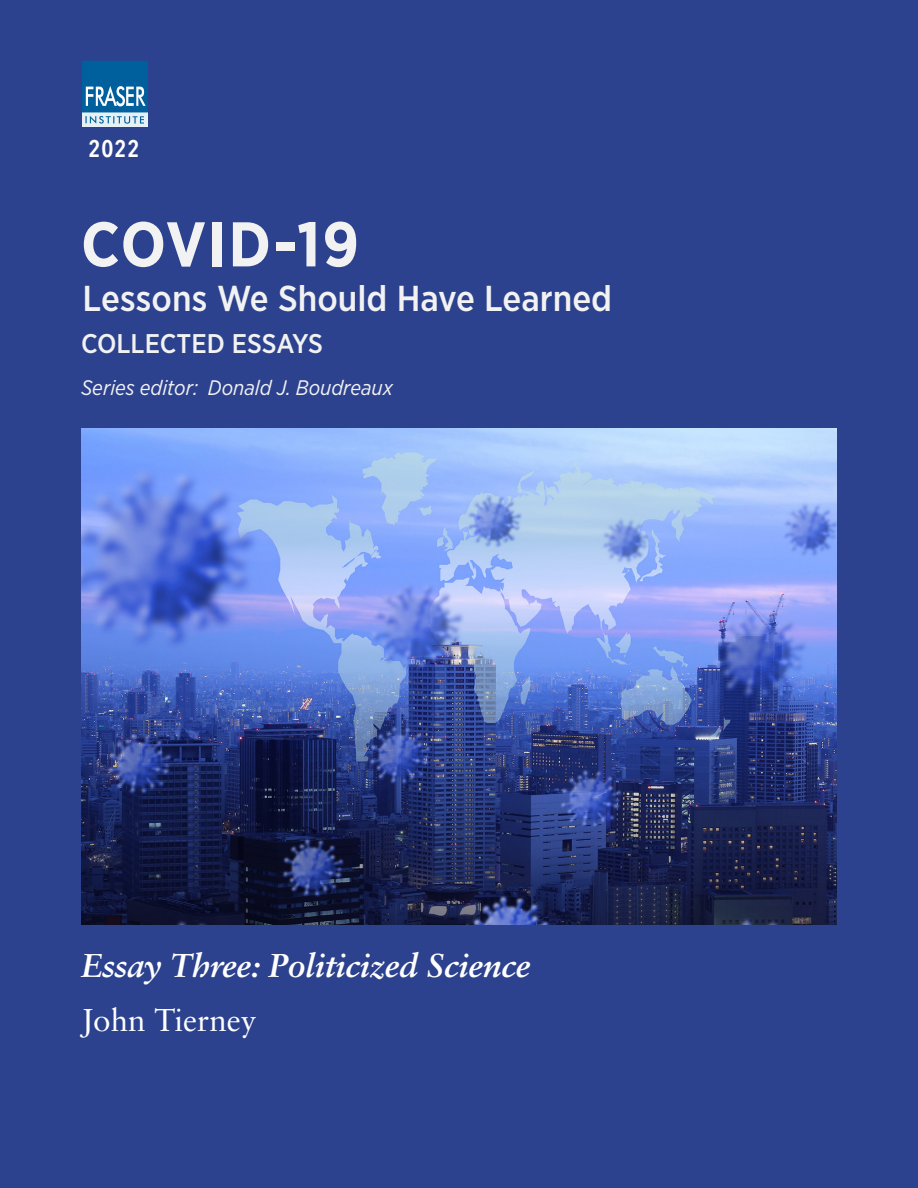
<style>
.page{position:relative;width:918px;height:1188px;background:#2c428e}
.page>*{position:absolute;margin:0;border:0;box-sizing:border-box;transform-origin:0 0}
.t1{font:700 63px "Gotham Narrow";letter-spacing:.03em;color:#f2f2f2}
.t2{font:500 36px "Gotham Narrow";color:#f2f2f2}
.t3{font:italic 700 33px "Sabon LT Pro";letter-spacing:-.01em;color:#fff}
.t4{font:31.5px "Sabon LT Pro";color:#fff}
.t5{font:500 27px "Gotham Narrow";color:#f2f2f2}
.t6{font:600 24px "Avenir Next Condensed";color:#fff}
.t7{font:italic 21px "Gotham Narrow";color:#f2f2f2}
</style>
<div class="page">
<div style="left:82px;top:112px;width:66px;height:15px;background:#e6f1f6"></div>
<svg style="left:82px;top:61px;width:66px;height:63px;background:#4389b6"></svg>
<img style="left:81px;top:428px;width:756px;height:497px">
<p class="t6" style="left:89px;top:128px;width:52px">2022</p>
<h1 class="t1" style="left:81px;top:204px;width:280px">COVID-19</h1>
<h2 class="t2" style="left:83px;top:276px;width:531px">Lessons We Should Have Learned</h2>
<p class="t5" style="left:81px;top:327px;width:243px">COLLECTED ESSAYS</p>
<p class="t7" style="left:81px;top:375px;width:314px">Series editor: Donald J. Boudreaux</p>
<h3 class="t3" style="left:81px;top:945px;width:451px">Essay Three: Politicized Science</h3>
<h3 class="t4" style="left:81px;top:1000px;width:177px">John Tierney</h3>
</div>
